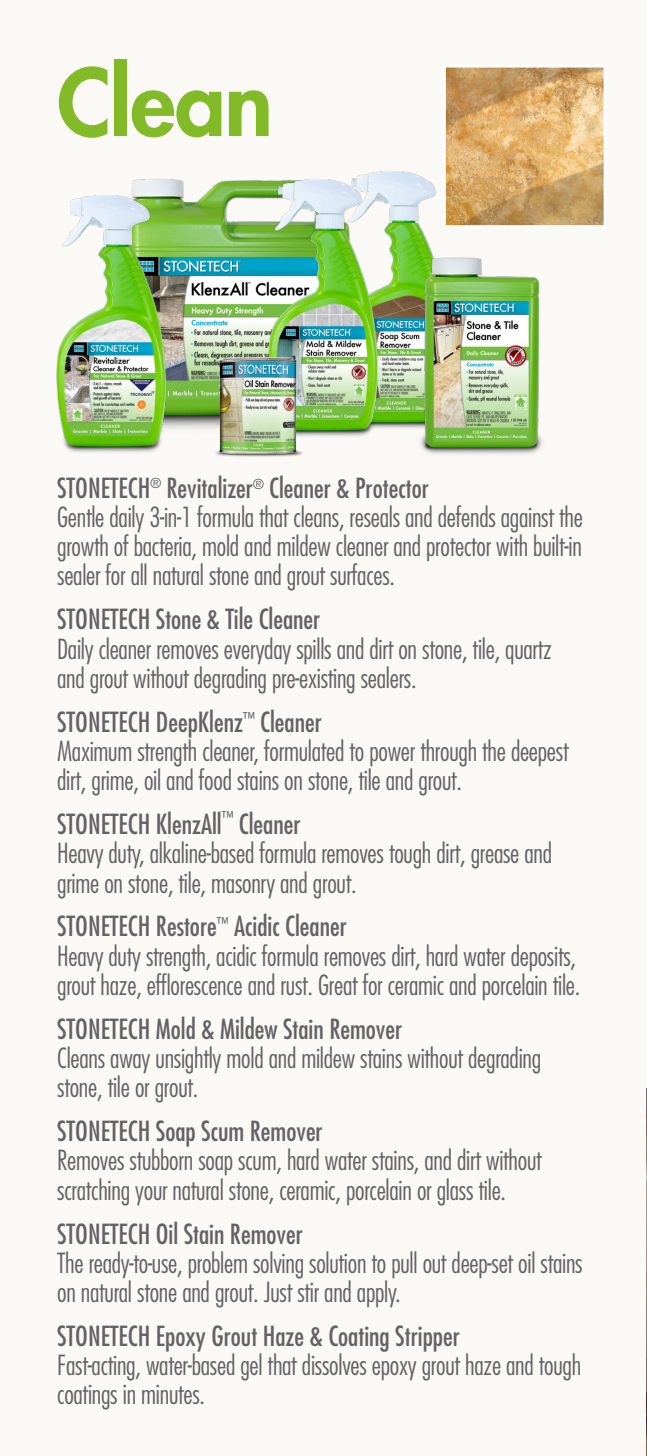
<style>
.page{position:relative;width:647px;height:1456px;background:#fff}
.page>*{position:absolute;margin:0;border:0;box-sizing:border-box;transform-origin:0 0}
.head{font:800 90px "Futura";letter-spacing:-.015em;color:#82bb27}
.text_condensed{font:300 condensed 27px/29.2px "Futura";letter-spacing:-.01em;color:#636366}
.Text{font:condensed 27px "Futura";color:#636366}
.text_condensed-2{font:condensed 27px "Futura";color:#636366}
</style>
<div class="page">
<div style="left:0;top:0;width:646px;height:1456px;background:#fbf9f6"></div>
<img style="left:646px;top:1089px;width:1px;height:367px">
<img style="left:447px;top:69px;width:155px;height:155px">
<div style="left:443px;top:65px;width:163px;height:163px;border:3px solid #fff"></div>
<img style="left:132px;top:179px;width:125px;height:250px">
<img style="left:390px;top:159px;width:74px;height:270px">
<img style="left:56px;top:183px;width:122px;height:270px">
<img style="left:257px;top:171px;width:133px;height:266px">
<img style="left:413px;top:250px;width:130px;height:204px">
<img style="left:208px;top:355px;width:99px;height:102px">
<p class="head" style="left:57px;top:43px;width:217px">Clean</p>
<p class="Text" style="left:57px;top:471px;width:373px">STONETECH<sup>®</sup> Revitalizer<sup>®</sup> Cleaner &amp; Protector</p>
<p class="text_condensed" style="left:57px;top:502px;width:527px;text-align:justify">Gentle daily 3-in-1 formula that cleans, reseals and defends against the growth of bacteria, mold and mildew cleaner and protector with built-in sealer for all natural stone and grout surfaces.</p>
<p class="Text" style="left:57px;top:602px;width:265px">STONETECH Stone &amp; Tile Cleaner</p>
<p class="text_condensed" style="left:57px;top:633px;width:496px">Daily cleaner removes everyday spills and dirt on stone, tile, quartz</p>
<p class="text_condensed" style="left:57px;top:663px;width:361px">and grout without degrading pre-existing sealers.</p>
<p class="text_condensed-2" style="left:57px;top:705px;width:266px">STONETECH DeepKlenz<sup>™</sup> Cleaner</p>
<p class="text_condensed" style="left:57px;top:736px;width:512px">Maximum strength cleaner, formulated to power through the deepest dirt, grime, oil and food stains on stone, tile and grout.</p>
<p class="Text" style="left:57px;top:807px;width:245px">STONETECH KlenzAll<sup>™</sup> Cleaner</p>
<p class="text_condensed" style="left:57px;top:838px;width:496px">Heavy duty, alkaline-based formula removes tough dirt, grease and grime on stone, tile, masonry and grout.</p>
<p class="Text" style="left:57px;top:909px;width:291px">STONETECH Restore<sup>™</sup> Acidic Cleaner</p>
<p class="text_condensed" style="left:57px;top:941px;width:524px">Heavy duty strength, acidic formula removes dirt, hard water deposits, grout haze, efflorescence and rust. Great for ceramic and porcelain tile.</p>
<p class="Text" style="left:57px;top:1012px;width:346px">STONETECH Mold &amp; Mildew Stain Remover</p>
<p class="text_condensed" style="left:57px;top:1043px;width:485px">Cleans away unsightly mold and mildew stains without degrading stone, tile or grout.</p>
<p class="Text" style="left:57px;top:1114px;width:267px">STONETECH Soap Scum Remover</p>
<p class="text_condensed" style="left:57px;top:1145px;width:486px">Removes stubborn soap scum, hard water stains, and dirt without scratching your natural stone, ceramic, porcelain or glass tile.</p>
<p class="Text" style="left:57px;top:1217px;width:247px">STONETECH Oil Stain Remover</p>
<p class="text_condensed" style="left:57px;top:1248px;width:526px">The ready-to-use, problem solving solution to pull out deep-set oil stains on natural stone and grout. Just stir and apply.</p>
<p class="Text" style="left:57px;top:1319px;width:404px">STONETECH Epoxy Grout Haze &amp; Coating Stripper</p>
<p class="text_condensed" style="left:57px;top:1350px;width:525px">Fast-acting, water-based gel that dissolves epoxy grout haze and tough coatings in minutes.</p>
</div>
